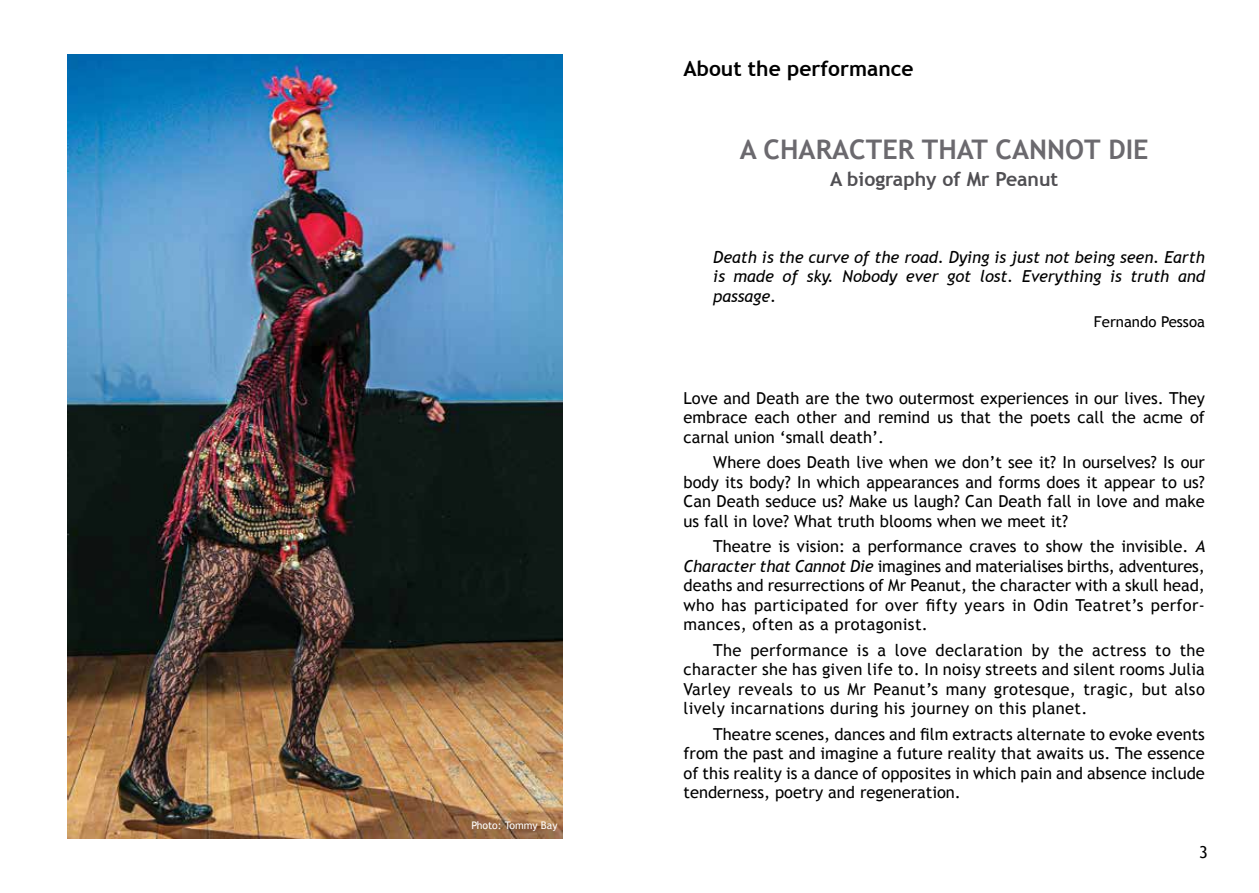
<style>
.page{position:relative;width:1259px;height:893px;background:#fff}
.page>*{position:absolute;margin:0;border:0;box-sizing:border-box;transform-origin:0 0}
.t1{font:700 27px "Trebuchet MS";color:#6b696e}
.t2{font:700 21px "Trebuchet MS";color:#000}
.t3{font:700 19.5px "Trebuchet MS";color:#504f53}
.t4{font:16.5px/19.5px "Trebuchet MS";color:#000;text-align:justify}
.t5{font:italic 16.5px/19.5px "Trebuchet MS";color:#000;text-align:justify}
.t6{font:15px "Trebuchet MS";color:#000}
.t7{font:10.5px "Trebuchet MS";color:#fff}
.s1{font-style:italic}
</style>
<div class="page">
<img style="left:68px;top:54px;width:494px;height:785px">
<p class="t7" style="left:471px;top:819px;width:88px">Photo: Tommy Bay</p>
<p class="t2" style="left:683px;top:56px;width:231px">About the performance</p>
<h1 class="t1" style="left:740px;top:133px;width:410px">A CHARACTER THAT CANNOT DIE</h1>
<p class="t3" style="left:830px;top:167px;width:230px">A biography of Mr Peanut</p>
<p class="t5" style="left:713px;top:247px;width:493px">Death is the curve of the road. Dying is just not being seen. Earth is made of sky. Nobody ever got lost. Everything is truth and passage.</p>
<p class="t6" style="left:1094px;top:313px;width:112px">Fernando Pessoa</p>
<p class="t4" style="left:683px;top:388px;width:523px">Love and Death are the two outermost experiences in our lives. They embrace each other and remind us that the poets call the acme of carnal union ‘small death’.</p>
<p class="t4" style="left:683px;top:453px;width:523px;text-indent:30px">Where does Death live when we don’t see it? In ourselves? Is our body its body? In which appearances and forms does it appear to us?<br>Can Death seduce us? Make us laugh? Can Death fall in love and make us fall in love? What truth blooms when we meet it?</p>
<p class="t4" style="left:683px;top:537px;width:523px;text-indent:30px">Theatre is vision: a performance craves to show the invisible. <span class="s1">A Character that Cannot Die</span> imagines and materialises births, adventures, deaths and resurrections of Mr Peanut, the character with a skull head, who has participated for over fifty years in Odin Teatret’s perfor&shy;mances, often as a protagonist.</p>
<p class="t4" style="left:683px;top:640px;width:523px;text-indent:30px">The performance is a love declaration by the actress to the character she has given life to. In noisy streets and silent rooms Julia Varley reveals to us Mr Peanut’s many grotesque, tragic, but also lively incarnations during his journey on this planet.</p>
<p class="t4" style="left:683px;top:724px;width:523px;text-indent:30px">Theatre scenes, dances and film extracts alternate to evoke events from the past and imagine a future reality that awaits us. The essence of this reality is a dance of opposites in which pain and absence include tenderness, poetry and regeneration.</p>
<p class="t4" style="left:1199px;top:843px;width:10px">3</p>
</div>
